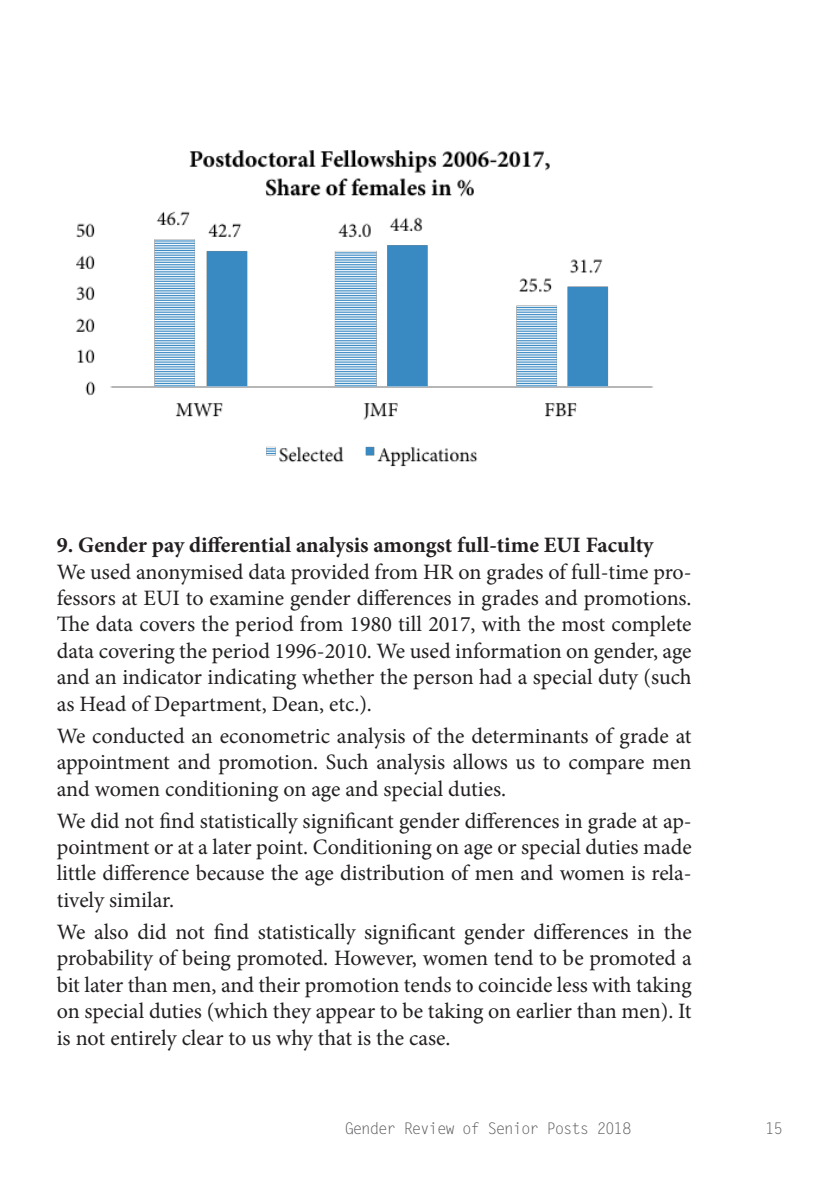
<style>
.page{position:relative;width:840px;height:1191px;background:#fff}
.page>*{position:absolute;margin:0;border:0;box-sizing:border-box;transform-origin:0 0}
.Body_text{font:22px/26.4px "Minion Pro";letter-spacing:-.005em;color:#231f20;text-align:justify}
.Header_2{font:700 22px "Minion Pro";color:#231f20}
.t1{font:16px "Letter Gothic Std";letter-spacing:-.075em;color:#57585a}
</style>
<div class="page">
<img style="left:76px;top:150px;width:577px;height:317px">
<p class="Header_2" style="left:57px;top:529px;width:597px">9. Gender pay differential analysis amongst full-time EUI Faculty</p>
<p class="Body_text" style="left:57px;top:558px;width:636px">We used anonymised data provided from HR on grades of full-time pro&shy;fessors at EUI to examine gender differences in grades and promotions.<br>The data covers the period from 1980 till 2017, with the most complete data covering the period 1996-2010. We used information on gender, age and an indicator indicating whether the person had a special duty (such as Head of Department, Dean, etc.).</p>
<p class="Body_text" style="left:57px;top:722px;width:636px">We conducted an econometric analysis of the determinants of grade at appointment and promotion. Such analysis allows us to compare men and women conditioning on age and special duties.</p>
<p class="Body_text" style="left:57px;top:807px;width:636px">We did not find statistically significant gender differences in grade at ap&shy;pointment or at a later point. Conditioning on age or special duties made little difference because the age distribution of men and women is rela&shy;tively similar.</p>
<p class="Body_text" style="left:57px;top:918px;width:636px">We also did not find statistically significant gender differences in the probability of being promoted. However, women tend to be promoted a bit later than men, and their promotion tends to coincide less with taking on special duties (which they appear to be taking on earlier than men). It is not entirely clear to us why that is the case.</p>
<p class="t1" style="left:344px;top:1119px;width:288px">Gender Review of Senior Posts 2018</p>
<p class="t1" style="left:764px;top:1119px;width:19px">15</p>
</div>
